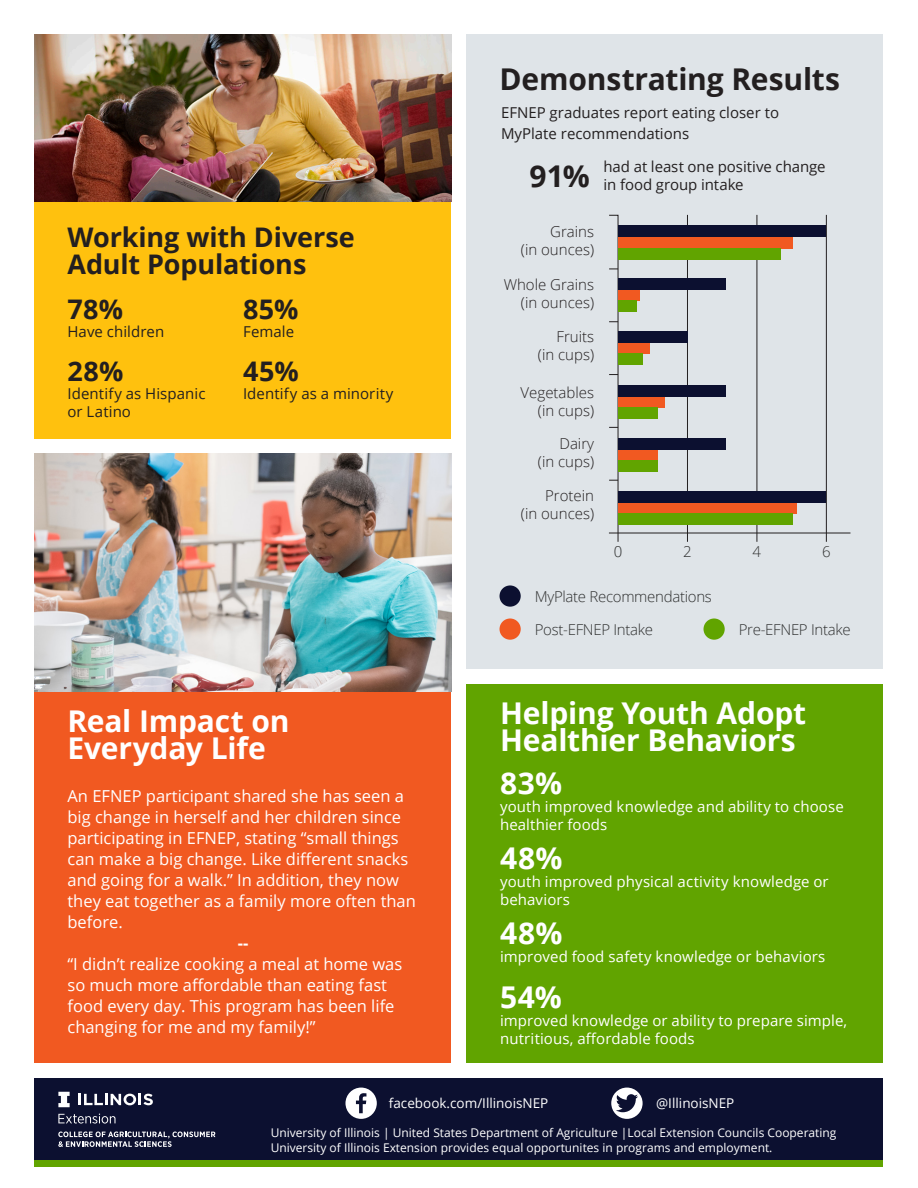
<style>
.page{position:relative;width:918px;height:1188px;background:#fff}
.page>*{position:absolute;margin:0;border:0;box-sizing:border-box;transform-origin:0 0}
.Red_Title{font:700 30px/27px "Open Sans";letter-spacing:-.005em;color:#fff}
.Red_Title-2{font:700 30px "Open Sans";letter-spacing:-.005em;color:#231f20}
.Red_Title-3{font:700 27px/27px "Open Sans";letter-spacing:-.005em;color:#231f20}
.Body_Text{font:16.5px/21px "Open Sans";color:#fff}
.Body_Text-2{font:700 16.5px "Open Sans";color:#fff}
.Red_Title-4{font:15px/18px "Open Sans";letter-spacing:.005em;color:#fff}
.Red_Title-5{font:15px/18px "Open Sans";letter-spacing:.005em;color:#231f20}
.t1{font:300 15px/18px "Open Sans";color:#231f20;text-align:right}
.t2{font:300 15px "Open Sans";letter-spacing:-.02em;color:#2f3030}
.Body_Text-3{font:15px/21px "Open Sans";color:#231f20}
.Body_Text-4{font:13.5px "Open Sans";color:#fff}
.Body_Text-5{font:12px/15px "Open Sans";color:#fff}
</style>
<div class="page">
<div style="left:34px;top:1078px;width:850px;height:88px;background:#0c1030"></div>
<div style="left:466px;top:684px;width:418px;height:379px;background:#61a400"></div>
<div style="left:34px;top:570px;width:418px;height:493px;background:#f15921"></div>
<img style="left:34px;top:454px;width:417px;height:237px">
<img style="left:34px;top:34px;width:417px;height:168px">
<div style="left:34px;top:202px;width:418px;height:237px;background:#ffc10e"></div>
<div style="left:466px;top:34px;width:418px;height:635px;background:#dfe4e8"></div>
<div style="left:500px;top:585px;width:21px;height:22px;background:#0c1030;border-radius:50%"></div>
<div style="left:500px;top:618px;width:21px;height:22px;background:#f15921;border-radius:50%"></div>
<div style="left:704px;top:618px;width:21px;height:22px;background:#61a400;border-radius:50%"></div>
<hr style="left:609px;top:533px;width:242px;height:1px;background:#231f20">
<svg style="left:609px;top:215px;width:10px;height:327px"></svg>
<hr style="left:687px;top:215px;width:1px;height:327px;background:#231f20">
<hr style="left:757px;top:215px;width:1px;height:327px;background:#231f20">
<hr style="left:826px;top:215px;width:1px;height:327px;background:#231f20">
<div style="left:618px;top:503px;width:178px;height:11px;background:#f15921"></div>
<div style="left:618px;top:514px;width:175px;height:11px;background:#61a400"></div>
<div style="left:618px;top:492px;width:208px;height:11px;background:#0c1030"></div>
<div style="left:618px;top:237px;width:175px;height:11px;background:#f15921"></div>
<div style="left:618px;top:248px;width:163px;height:11px;background:#61a400"></div>
<div style="left:618px;top:226px;width:208px;height:11px;background:#0c1030"></div>
<div style="left:618px;top:450px;width:40px;height:11px;background:#f15921"></div>
<div style="left:618px;top:461px;width:40px;height:11px;background:#61a400"></div>
<div style="left:618px;top:439px;width:108px;height:11px;background:#0c1030"></div>
<div style="left:618px;top:397px;width:47px;height:11px;background:#f15921"></div>
<div style="left:618px;top:408px;width:40px;height:11px;background:#61a400"></div>
<div style="left:618px;top:385px;width:108px;height:12px;background:#0c1030"></div>
<div style="left:618px;top:290px;width:22px;height:11px;background:#f15921"></div>
<div style="left:618px;top:301px;width:19px;height:11px;background:#61a400"></div>
<div style="left:618px;top:279px;width:108px;height:11px;background:#0c1030"></div>
<div style="left:618px;top:343px;width:32px;height:11px;background:#f15921"></div>
<div style="left:618px;top:354px;width:25px;height:11px;background:#61a400"></div>
<div style="left:618px;top:332px;width:69px;height:11px;background:#0c1030"></div>
<svg style="left:345px;top:1088px;width:32px;height:31px"></svg>
<svg style="left:611px;top:1088px;width:32px;height:31px"></svg>
<svg style="left:78px;top:1094px;width:75px;height:11px"></svg>
<svg style="left:58px;top:1092px;width:12px;height:15px"></svg>
<svg style="left:58px;top:1114px;width:58px;height:10px"></svg>
<svg style="left:58px;top:1132px;width:157px;height:15px"></svg>
<div style="left:34px;top:1160px;width:850px;height:6px;background:#61a400"></div>
<p class="Red_Title-2" style="left:500px;top:58px;width:342px">Demonstrating Results</p>
<p class="Body_Text-3" style="left:501px;top:102px;width:280px">EFNEP graduates report eating closer to<br>MyPlate recommendations</p>
<p class="Red_Title-3" style="left:68px;top:223px;width:289px">Working with Diverse<br>Adult Populations</p>
<p class="Red_Title-3" style="left:68px;top:295px;width:57px">78%</p>
<p class="Red_Title-3" style="left:243px;top:295px;width:57px">85%</p>
<p class="Red_Title-5" style="left:68px;top:323px;width:98px">Have children</p>
<p class="Red_Title-5" style="left:243px;top:323px;width:53px">Female</p>
<p class="Red_Title-3" style="left:68px;top:357px;width:58px">28%</p>
<p class="Red_Title-3" style="left:243px;top:357px;width:57px">45%</p>
<p class="Red_Title-5" style="left:68px;top:384px;width:139px">Identify as Hispanic or Latino</p>
<p class="Red_Title-5" style="left:243px;top:384px;width:152px">Identify as a minority</p>
<p class="Red_Title" style="left:68px;top:707px;width:224px">Real Impact on<br>Everyday Life</p>
<p class="Body_Text" style="left:68px;top:785px;width:350px">An EFNEP participant shared she has seen a big change in herself and her children since participating in EFNEP, stating “small things can make a big change. Like different snacks and going for a walk.” In addition, they now they eat together as a family more often than before.</p>
<p class="Body_Text-2" style="left:238px;top:931px;width:12px">--</p>
<p class="Body_Text" style="left:68px;top:953px;width:336px">“I didn’t realize cooking a meal at home was so much more affordable than eating fast food every day. This program has been life changing for me and my family!”</p>
<p class="Red_Title-2" style="left:530px;top:155px;width:62px">91%</p>
<p class="Red_Title-5" style="left:604px;top:157px;width:224px">had at least one positive change in food group intake</p>
<p class="t1" style="left:521px;top:222px;width:75px">Grains<br>(in ounces)</p>
<p class="t1" style="left:504px;top:275px;width:92px">Whole Grains (in ounces)</p>
<p class="t1" style="left:538px;top:327px;width:58px">Fruits (in cups)</p>
<p class="t1" style="left:521px;top:383px;width:75px">Vegetables (in cups)</p>
<p class="t1" style="left:538px;top:434px;width:58px">Dairy<br>(in cups)</p>
<p class="t1" style="left:521px;top:487px;width:75px">Protein<br>(in ounces)</p>
<p class="t2" style="left:614px;top:542px;width:10px">0</p>
<p class="t2" style="left:683px;top:542px;width:10px">2</p>
<p class="t2" style="left:753px;top:542px;width:10px">4</p>
<p class="t2" style="left:822px;top:542px;width:10px">6</p>
<p class="t2" style="left:535px;top:586px;width:179px">MyPlate Recommendations</p>
<p class="t2" style="left:535px;top:619px;width:120px">Post-EFNEP Intake</p>
<p class="t2" style="left:739px;top:619px;width:113px">Pre-EFNEP Intake</p>
<p class="Red_Title" style="left:500px;top:699px;width:308px">Helping Youth Adopt<br>Healthier Behaviors</p>
<p class="Red_Title" style="left:500px;top:769px;width:64px">83%</p>
<p class="Red_Title-4" style="left:500px;top:797px;width:345px">youth improved knowledge and ability to choose healthier foods</p>
<p class="Red_Title" style="left:500px;top:844px;width:64px">48%</p>
<p class="Red_Title-4" style="left:500px;top:872px;width:330px">youth improved physical activity knowledge or behaviors</p>
<p class="Red_Title" style="left:500px;top:919px;width:64px">48%</p>
<p class="Red_Title-4" style="left:500px;top:947px;width:327px">improved food safety knowledge or behaviors</p>
<p class="Red_Title" style="left:500px;top:983px;width:63px">54%</p>
<p class="Red_Title-4" style="left:500px;top:1012px;width:349px">improved knowledge or ability to prepare simple, nutritious, affordable foods</p>
<p class="Body_Text-4" style="left:389px;top:1094px;width:161px">facebook.com/IllinoisNEP</p>
<p class="Body_Text-4" style="left:656px;top:1094px;width:80px">@IllinoisNEP</p>
<p class="Body_Text-5" style="left:271px;top:1124px;width:567px">University of Illinois | United States Department of Agriculture |Local Extension Councils Cooperating<br>University of Illinois Extension provides equal opportunites in programs and employment.</p>
</div>
